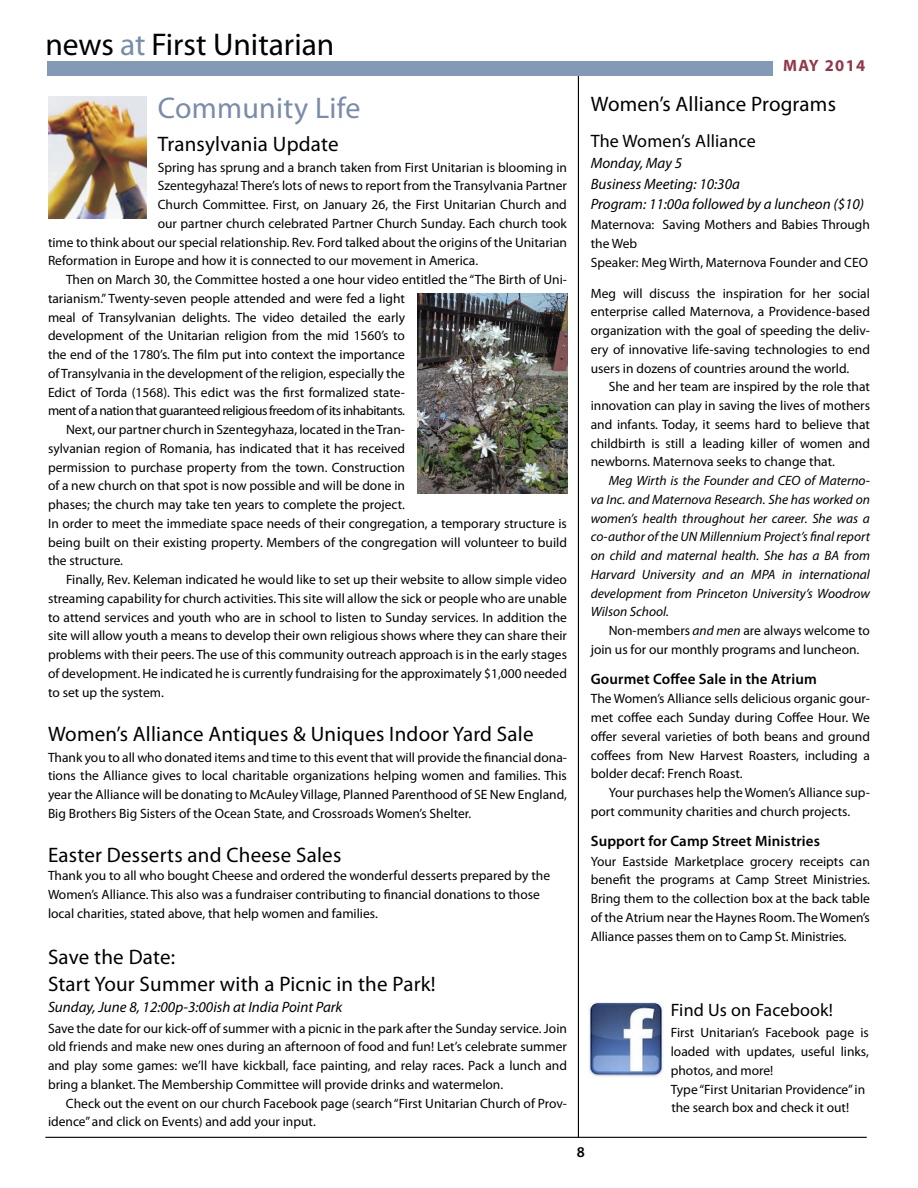
<style>
.page{position:relative;width:918px;height:1188px;background:#fff}
.page>*{position:absolute;margin:0;border:0;box-sizing:border-box;transform-origin:0 0}
.t1{font:31.5px "Myriad Pro";color:#000}
.t2{font:30px "Myriad Pro";letter-spacing:.01em;color:#798caa}
.t3{font:21px/27.3px "Myriad Pro";letter-spacing:.01em;color:#000}
.t4{font:18px "Myriad Pro";letter-spacing:.01em;color:#000}
.t5{font:700 16.5px "Myriad Pro";letter-spacing:.08em;color:#91384a}
.t6{font:italic 15px/20.4px "Myriad Pro";color:#000}
.t7{font:600 15px "Myriad Pro";letter-spacing:.01em;color:#000}
.t8{font:13.5px/18.8px "Myriad Pro";color:#000}
.t9{font:italic 13.5px/18.8px "Myriad Pro";color:#000;text-align:justify}
.t10{font:13.5px "Myriad Pro";letter-spacing:-.03em;color:#000}
.s1{color:#798caa}
.s2{font-style:italic}
</style>
<div class="page">
<hr style="left:578px;top:69px;width:1px;height:1068px;background:#000">
<div style="left:47px;top:61px;width:725px;height:15px;background:#839ab7"></div>
<hr style="left:45px;top:1137px;width:822px;height:1px;background:#000">
<img style="left:49px;top:96px;width:98px;height:123px">
<img style="left:418px;top:294px;width:150px;height:200px">
<img style="left:589px;top:1003px;width:75px;height:74px">
<h1 class="t1" style="left:45px;top:25px;width:291px">news <span class="s1">at</span> First Unitarian</h1>
<p class="t5" style="left:783px;top:55px;width:84px">MAY 2014</p>
<h2 class="t2" style="left:158px;top:89px;width:204px">Community Life</h2>
<h3 class="t3" style="left:591px;top:90px;width:247px">Women’s Alliance Programs</h3>
<h3 class="t4" style="left:591px;top:129px;width:167px">The Women’s Alliance</h3>
<p class="t6" style="left:591px;top:153px;width:275px">Monday, May 5<br>Business Meeting: 10:30a<br>Program: 11:00a followed by a luncheon ($10)</p>
<p class="t8" style="left:591px;top:215px;width:281px">Maternova: Saving Mothers and Babies Through the Web<br>Speaker: Meg Wirth, Maternova Founder and CEO</p>
<p class="t8" style="left:591px;top:284px;width:281px;text-align:justify">Meg will discuss the inspiration for her social enterprise called Maternova, a Providence-based organization with the goal of speeding the deliv&shy;ery of innovative life-saving technologies to end users in dozens of countries around the world.</p>
<p class="t8" style="left:591px;top:377px;width:281px;text-align:justify;text-indent:18px">She and her team are inspired by the role that innovation can play in saving the lives of mothers and infants. Today, it seems hard to believe that childbirth is still a leading killer of women and newborns. Maternova seeks to change that.</p>
<p class="t9" style="left:591px;top:471px;width:281px;text-indent:18px">Meg Wirth is the Founder and CEO of Materno&shy;va Inc. and Maternova Research. She has worked on women’s health throughout her career. She was a co-author of the UN Millennium Project’s final report on child and maternal health. She has a BA from Harvard University and an MPA in international development from Princeton University’s Woodrow Wilson School.</p>
<p class="t8" style="left:591px;top:621px;width:281px;text-indent:18px">Non-members <span class="s2">and men</span> are always welcome to join us for our monthly programs and luncheon.</p>
<p class="t7" style="left:591px;top:669px;width:228px">Gourmet Coffee Sale in the Atrium</p>
<p class="t8" style="left:591px;top:689px;width:281px;text-align:justify">The Women’s Alliance sells delicious organic gour&shy;met coffee each Sunday during Coffee Hour. We offer several varieties of both beans and ground coffees from New Harvest Roasters, including a bolder decaf: French Roast.</p>
<p class="t8" style="left:591px;top:783px;width:281px;text-indent:18px">Your purchases help the Women’s Alliance sup&shy;port community charities and church projects.</p>
<p class="t7" style="left:591px;top:831px;width:231px">Support for Camp Street Ministries</p>
<p class="t8" style="left:591px;top:851px;width:281px;text-align:justify">Your Eastside Marketplace grocery receipts can benefit the programs at Camp Street Ministries.<br>Bring them to the collection box at the back table of the Atrium near the Haynes Room. The Women’s Alliance passes them on to Camp St. Ministries.</p>
<h3 class="t3" style="left:158px;top:130px;width:183px">Transylvania Update</h3>
<p class="t8" style="left:158px;top:158px;width:411px">Spring has sprung and a branch taken from First Unitarian is blooming in</p>
<p class="t8" style="left:158px;top:176px;width:411px">Szentegyhaza! There’s lots of news to report from the Transylvania Partner</p>
<p class="t8" style="left:158px;top:195px;width:411px">Church Committee. First, on January 26, the First Unitarian Church and</p>
<p class="t8" style="left:158px;top:214px;width:411px">our partner church celebrated Partner Church Sunday. Each church took</p>
<p class="t8" style="left:48px;top:233px;width:521px">time to think about our special relationship. Rev. Ford talked about the origins of the Unitarian</p>
<p class="t8" style="left:48px;top:251px;width:432px">Reformation in Europe and how it is connected to our movement in America.</p>
<p class="t8" style="left:66px;top:270px;width:502px">Then on March 30, the Committee hosted a one hour video entitled the “The Birth of Uni-</p>
<p class="t8" style="left:48px;top:289px;width:358px">tarianism.” Twenty-seven people attended and were fed a light</p>
<p class="t8" style="left:48px;top:308px;width:359px">meal of Transylvanian delights. The video detailed the early</p>
<p class="t8" style="left:48px;top:326px;width:359px">development of the Unitarian religion from the mid 1560’s to</p>
<p class="t8" style="left:48px;top:345px;width:359px">the end of the 1780’s. The film put into context the importance</p>
<p class="t8" style="left:48px;top:364px;width:358px">of Transylvania in the development of the religion, especially the</p>
<p class="t8" style="left:48px;top:383px;width:358px">Edict of Torda (1568). This edict was the first formalized state-</p>
<p class="t10" style="left:48px;top:403px;width:358px">ment of a nation that guaranteed religious freedom of its inhabitants.</p>
<p class="t8" style="left:66px;top:420px;width:340px">Next, our partner church in Szentegyhaza, located in the Tran-</p>
<p class="t8" style="left:48px;top:439px;width:359px">sylvanian region of Romania, has indicated that it has received</p>
<p class="t8" style="left:48px;top:458px;width:358px">permission to purchase property from the town. Construction</p>
<p class="t8" style="left:48px;top:476px;width:359px">of a new church on that spot is now possible and will be done in</p>
<p class="t8" style="left:48px;top:495px;width:358px">phases; the church may take ten years to complete the project.</p>
<p class="t8" style="left:48px;top:514px;width:520px">In order to meet the immediate space needs of their congregation, a temporary structure is</p>
<p class="t8" style="left:48px;top:533px;width:521px">being built on their existing property. Members of the congregation will volunteer to build</p>
<p class="t8" style="left:48px;top:551px;width:77px">the structure.</p>
<p class="t8" style="left:66px;top:570px;width:502px">Finally, Rev. Keleman indicated he would like to set up their website to allow simple video</p>
<p class="t8" style="left:48px;top:589px;width:521px">streaming capability for church activities. This site will allow the sick or people who are unable</p>
<p class="t8" style="left:48px;top:608px;width:520px">to attend services and youth who are in school to listen to Sunday services. In addition the</p>
<p class="t8" style="left:48px;top:626px;width:521px">site will allow youth a means to develop their own religious shows where they can share their</p>
<p class="t8" style="left:48px;top:645px;width:521px">problems with their peers. The use of this community outreach approach is in the early stages</p>
<p class="t8" style="left:48px;top:664px;width:520px">of development. He indicated he is currently fundraising for the approximately $1,000 needed</p>
<p class="t8" style="left:48px;top:683px;width:117px">to set up the system.</p>
<h3 class="t3" style="left:48px;top:720px;width:487px">Women’s Alliance Antiques &amp; Uniques Indoor Yard Sale</h3>
<p class="t8" style="left:48px;top:747px;width:521px;text-align:justify">Thank you to all who donated items and time to this event that will provide the financial dona&shy;tions the Alliance gives to local charitable organizations helping women and families. This year the Alliance will be donating to McAuley Village, Planned Parenthood of SE New England, Big Brothers Big Sisters of the Ocean State, and Crossroads Women’s Shelter.</p>
<h3 class="t3" style="left:48px;top:841px;width:295px">Easter Desserts and Cheese Sales</h3>
<p class="t8" style="left:48px;top:866px;width:504px">Thank you to all who bought Cheese and ordered the wonderful desserts prepared by the<br>Women’s Alliance. This also was a fundraiser contributing to financial donations to those local charities, stated above, that help women and families.</p>
<h3 class="t3" style="left:48px;top:943px;width:389px">Save the Date:<br>Start Your Summer with a Picnic in the Park!</h3>
<p class="t6" style="left:48px;top:997px;width:296px">Sunday, June 8, 12:00p-3:00ish at India Point Park</p>
<p class="t8" style="left:48px;top:1019px;width:521px;text-align:justify">Save the date for our kick-off of summer with a picnic in the park after the Sunday service. Join old friends and make new ones during an afternoon of food and fun! Let’s celebrate summer and play some games: we’ll have kickball, face painting, and relay races. Pack a lunch and bring a blanket. The Membership Committee will provide drinks and watermelon.</p>
<p class="t8" style="left:48px;top:1094px;width:520px;text-indent:18px">Check out the event on our church Facebook page (search “First Unitarian Church of Prov&shy;idence” and click on Events) and add your input.</p>
<h3 class="t4" style="left:671px;top:999px;width:164px">Find Us on Facebook!</h3>
<p class="t8" style="left:671px;top:1023px;width:200px">First Unitarian’s Facebook page is loaded with updates, useful links, photos, and more!<br>Type “First Unitarian Providence” in the search box and check it out!</p>
<p class="t7" style="left:577px;top:1143px;width:10px">8</p>
</div>
